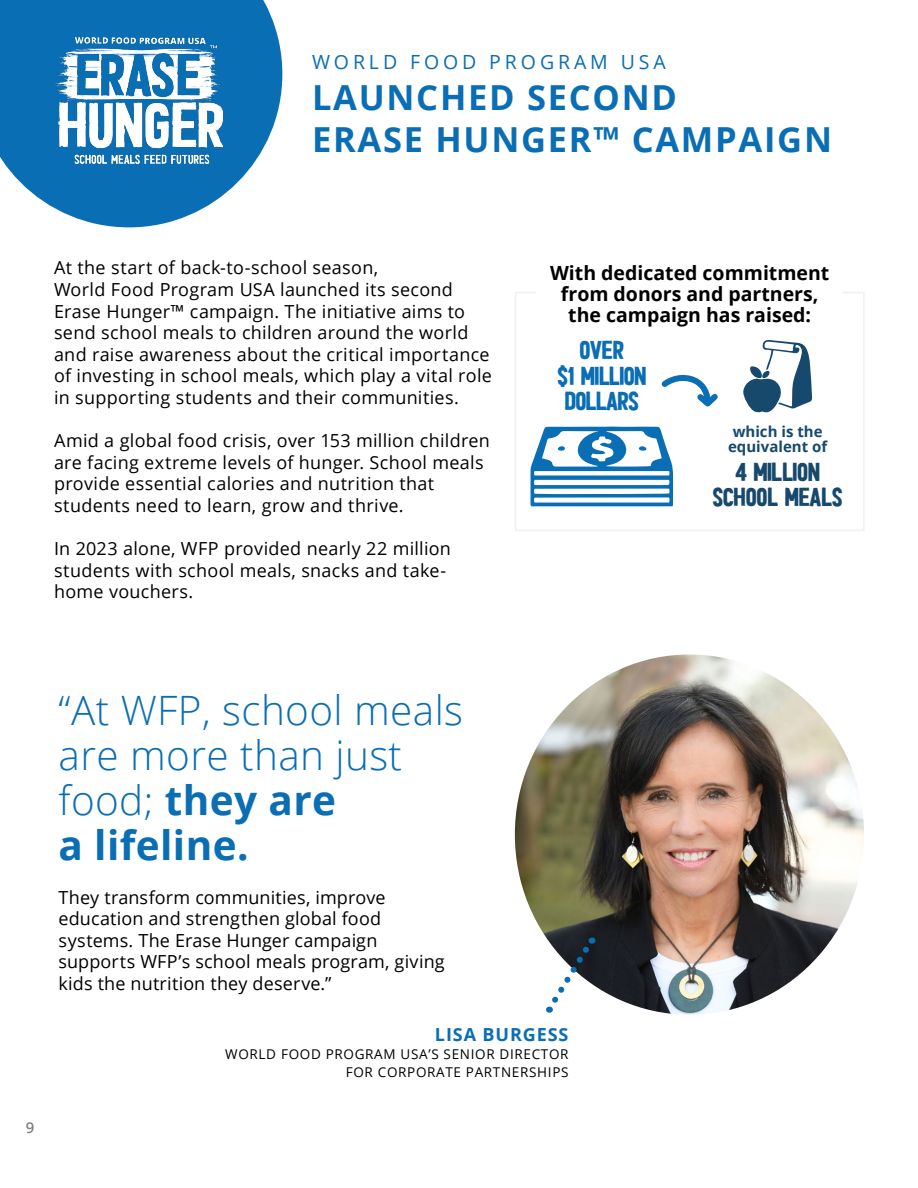
<style>
.page{position:relative;width:918px;height:1188px;background:#fff}
.page>*{position:absolute;margin:0;border:0;box-sizing:border-box;transform-origin:0 0}
.t1{font:300 40.5px/45px "Open Sans";letter-spacing:.01em;color:#0a6eb4}
.t2{font:700 34.5px/41.4px "Open Sans";letter-spacing:.05em;color:#0a6eb4}
.t3{font:25.5px/25.5px "HALDEN SOLID";color:#0a6eb4;text-align:center}
.t4{font:25.5px/25.5px "HALDEN SOLID";letter-spacing:.005em;color:#16496b;text-align:center}
.t5{font:700 19.5px/21px "Open Sans";color:#000;text-align:center}
.t6{font:19.5px "Open Sans";letter-spacing:.2em;color:#0a6eb4}
.t7{font:18px/21.6px "Open Sans";letter-spacing:.015em;color:#000}
.t8{font:700 18px "Open Sans";letter-spacing:.05em;color:#0a6eb4}
.t9{font:700 15px/15px "Open Sans";color:#16496b;text-align:center}
.t10{font:600 15px "Open Sans";color:#000}
.t11{font:13.5px/18px "Open Sans";letter-spacing:.05em;color:#000;text-align:right}
.s1{font-weight:700}
</style>
<div class="page">
<svg style="left:0;top:0;width:282px;height:227px;fill:#0a6eb4"></svg>
<img style="left:55px;top:37px;width:168px;height:126px">
<img style="left:515px;top:654px;width:349px;height:361px">
<svg style="left:547px;top:937px;width:50px;height:76px"></svg>
<svg style="left:530px;top:426px;width:143px;height:80px"></svg>
<svg style="left:743px;top:340px;width:69px;height:73px"></svg>
<svg style="left:750px;top:366px;width:12px;height:12px"></svg>
<svg style="left:762px;top:371px;width:8px;height:7px"></svg>
<svg style="left:661px;top:374px;width:57px;height:33px"></svg>
<div style="left:515px;top:292px;width:350px;height:239px;border:2px solid #f1f1f2"></div>
<div style="left:536px;top:265px;width:307px;height:61px;background:#fff"></div>
<p class="t6" style="left:312px;top:48px;width:355px">WORLD FOOD PROGRAM USA</p>
<h2 class="t2" style="left:312px;top:76px;width:522px">LAUNCHED SECOND<br>ERASE HUNGER™ CAMPAIGN</h2>
<p class="t7" style="left:54px;top:257px;width:440px">At the start of back-to-school season,<br>World Food Program USA launched its second Erase Hunger™ campaign. The initiative aims to send school meals to children around the world and raise awareness about the critical importance of investing in school meals, which play a vital role in supporting students and their communities.</p>
<p class="t7" style="left:54px;top:429px;width:438px">Amid a global food crisis, over 153 million children are facing extreme levels of hunger. School meals provide essential calories and nutrition that students need to learn, grow and thrive.</p>
<p class="t7" style="left:54px;top:537px;width:399px">In 2023 alone, WFP provided nearly 22 million students with school meals, snacks and take&shy;home vouchers.</p>
<p class="t5" style="left:550px;top:262px;width:281px">With dedicated commitment from donors and partners, the campaign has raised:</p>
<h3 class="t3" style="left:557px;top:336px;width:90px">OVER<br>$1 MILLION<br>DOLLARS</h3>
<p class="t9" style="left:728px;top:423px;width:101px">which is the equivalent of</p>
<h3 class="t4" style="left:713px;top:458px;width:131px">4 MILLION<br>SCHOOL MEALS</h3>
<p class="t10" style="left:26px;top:1118px;width:10px">9</p>
<h1 class="t1" style="left:58px;top:687px;width:406px">“At WFP, school meals are more than just food; <span class="s1">they are<br>a lifeline.</span></h1>
<p class="t7" style="left:58px;top:886px;width:388px">They transform communities, improve education and strengthen global food systems. The Erase Hunger campaign supports WFP’s school meals program, giving kids the nutrition they deserve.”</p>
<p class="t8" style="left:435px;top:1021px;width:135px">LISA BURGESS</p>
<p class="t11" style="left:225px;top:1044px;width:345px">WORLD FOOD PROGRAM USA’S SENIOR DIRECTOR<br>FOR CORPORATE PARTNERSHIPS</p>
</div>
